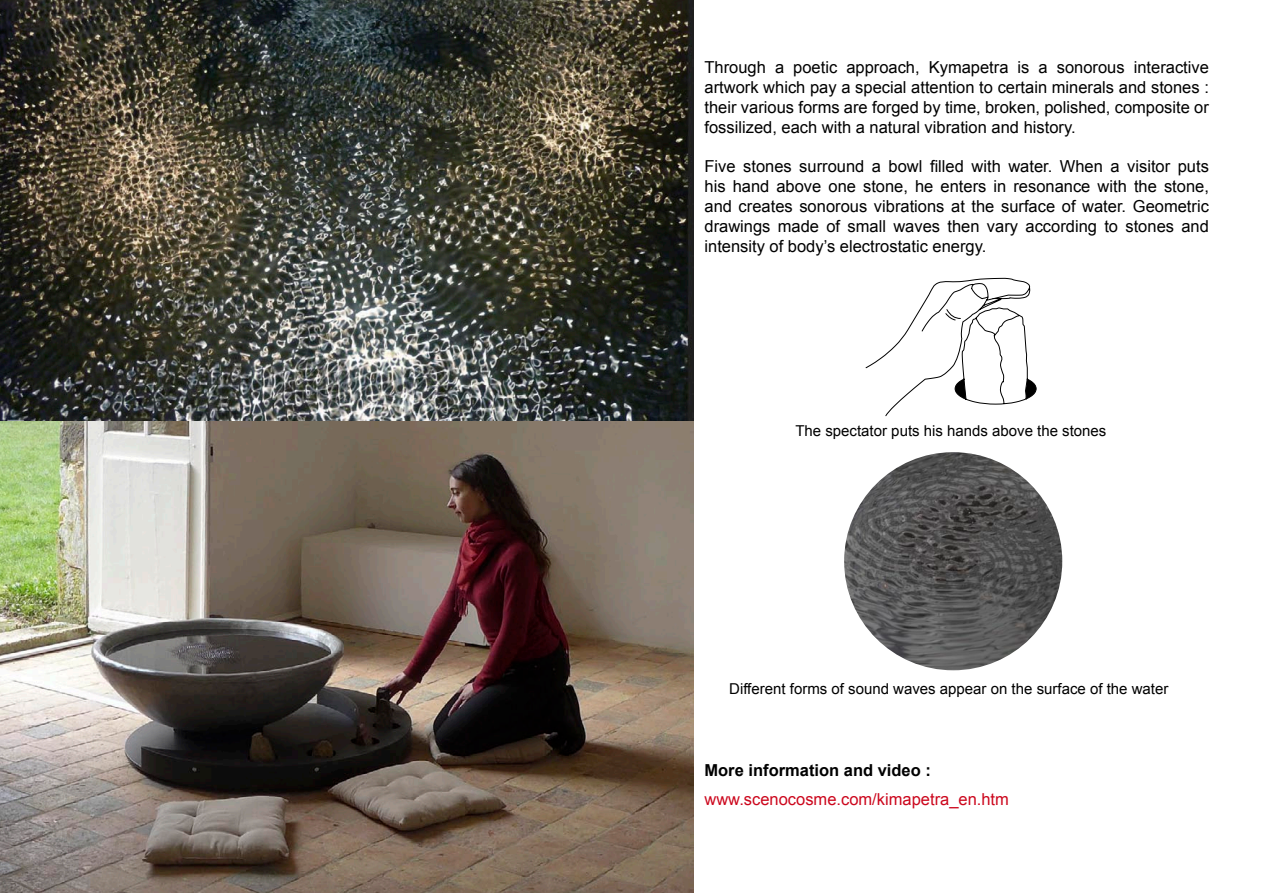
<style>
.page{position:relative;width:1263px;height:893px;background:#fff}
.page>*{position:absolute;margin:0;border:0;box-sizing:border-box;transform-origin:0 0}
.t1{font:16.5px/19.8px "Arial";color:#000;text-align:justify}
.t2{font:16.5px "Arial";color:#cc071d}
.t3{font:700 16.5px "Arial";color:#000}
.t4{font:15px "Arial";color:#000}
</style>
<div class="page">
<img style="left:0;top:421px;width:693px;height:472px">
<svg style="left:866px;top:278px;width:170px;height:138px"></svg>
<img style="left:844px;top:452px;width:218px;height:218px;border-radius:109px">
<img style="left:0;top:0;width:693px;height:421px">
<p class="t1" style="left:704px;top:58px;width:506px">Through a poetic approach, Kymapetra is a sonorous interactive artwork which pay a special attention to certain minerals and stones : their various forms are forged by time, broken, polished, composite or fossilized, each with a natural vibration and history.</p>
<p class="t1" style="left:704px;top:157px;width:506px">Five stones surround a bowl filled with water. When a visitor puts his hand above one stone, he enters in resonance with the stone, and creates sonorous vibrations at the surface of water. Geometric drawings made of small waves then vary according to stones and intensity of body’s electrostatic energy.</p>
<p class="t4" style="left:795px;top:421px;width:313px">The spectator puts his hands above the stones</p>
<p class="t4" style="left:729px;top:678px;width:441px">Different forms of sound waves appear on the surface of the water</p>
<p class="t3" style="left:704px;top:760px;width:228px">More information and video :</p>
<p class="t2" style="left:704px;top:788px;width:306px">www.scenocosme.com/kimapetra_en.htm</p>
</div>
